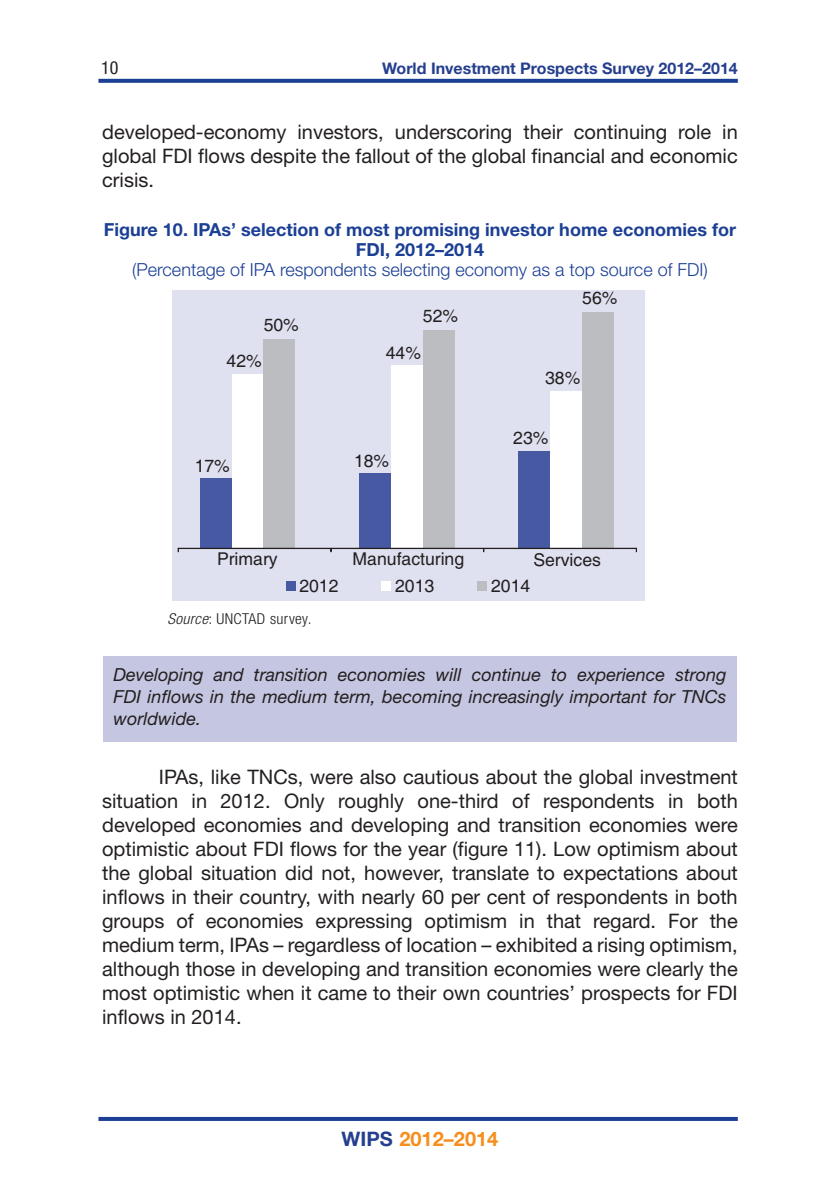
<style>
.page{position:relative;width:840px;height:1191px;background:#fff}
.page>*{position:absolute;margin:0;border:0;box-sizing:border-box;transform-origin:0 0}
.BODY_TEXT{font:20px/24px "Helvetica Neue LT Std";color:#231f20;text-align:justify}
.t1{font:700 20px "Helvetica Neue LT Std";color:#f68e1e}
.KEY_MESSAGE{font:italic 18px/22px "Helvetica Neue LT Std";color:#231f20;text-align:justify}
.TABLE_HEAD{font:700 18px/20px "Helvetica Neue LT Std";color:#1b3f94;text-align:center}
.TABLE_HEAD_1{font:300 18px "Helvetica Neue LT Std";color:#1b3f94}
.t2{font:condensed 18px "Helvetica Neue LT Std";color:#231f20}
.t3{font:17.6px "Helvetica";color:#231f20}
.t4{font:700 16px "Helvetica Neue LT Std";color:#253f8e}
.TABLE_SOURCE{font:300 condensed 15px "Helvetica Neue LT Std";letter-spacing:.025em;color:#231f20;scale:1.05 1}
.s1{font-style:italic}
.s2{color:#253f8e}
</style>
<div class="page">
<svg style="left:98px;top:79px;width:639px;height:4px;background:#254798"></svg>
<hr style="left:98px;top:1117px;width:639px;height:4px;background:#1b3f94">
<div style="left:103px;top:656px;width:633px;height:85px;background:#c5c6e1"></div>
<div style="left:171px;top:290px;width:473px;height:311px;background:#dfe1f0"></div>
<div style="left:200px;top:478px;width:31px;height:70px;background:#4859a4"></div>
<div style="left:359px;top:473px;width:32px;height:75px;background:#4859a4"></div>
<div style="left:518px;top:451px;width:32px;height:97px;background:#4859a4"></div>
<div style="left:231px;top:373px;width:32px;height:175px;background:#fff"></div>
<div style="left:391px;top:365px;width:31px;height:183px;background:#fff"></div>
<div style="left:550px;top:391px;width:31px;height:157px;background:#fff"></div>
<div style="left:263px;top:339px;width:32px;height:209px;background:#bcbdc0"></div>
<div style="left:422px;top:330px;width:32px;height:218px;background:#bcbdc0"></div>
<div style="left:581px;top:312px;width:32px;height:236px;background:#bcbdc0"></div>
<div style="left:178px;top:548px;width:458px;height:1px;border:1px solid #231f20"></div>
<div style="left:286px;top:581px;width:9px;height:9px;background:#4859a4"></div>
<div style="left:381px;top:581px;width:10px;height:9px;background:#fff"></div>
<div style="left:477px;top:581px;width:10px;height:9px;background:#bcbdc0"></div>
<p class="t2" style="left:101px;top:57px;width:19px">10</p>
<p class="t4" style="left:382px;top:58px;width:357px">World Investment Prospects Survey 2012–2014</p>
<p class="BODY_TEXT" style="left:102px;top:120px;width:636px">developed-economy investors, underscoring their continuing role in global FDI flows despite the fallout of the global financial and economic crisis.</p>
<p class="TABLE_HEAD" style="left:104px;top:220px;width:633px">Figure 10. IPAs’ selection of most promising investor home economies for<br>FDI, 2012–2014</p>
<p class="TABLE_HEAD_1" style="left:132px;top:259px;width:576px">(Percentage of IPA respondents selecting economy as a top source of FDI)</p>
<p class="t3" style="left:263px;top:318px;width:37px">50%</p>
<p class="t3" style="left:226px;top:354px;width:37px">42%</p>
<p class="t3" style="left:422px;top:309px;width:37px">52%</p>
<p class="t3" style="left:385px;top:346px;width:37px">44%</p>
<p class="t3" style="left:195px;top:459px;width:37px">17%</p>
<p class="t3" style="left:354px;top:454px;width:37px">18%</p>
<p class="t3" style="left:582px;top:291px;width:37px">56%</p>
<p class="t3" style="left:545px;top:371px;width:37px">38%</p>
<p class="t3" style="left:513px;top:431px;width:37px">23%</p>
<p class="t3" style="left:217px;top:552px;width:62px">Primary</p>
<p class="t3" style="left:352px;top:552px;width:113px">Manufacturing</p>
<p class="t3" style="left:533px;top:552px;width:69px">Services</p>
<p class="t3" style="left:299px;top:579px;width:41px">2012</p>
<p class="t3" style="left:395px;top:579px;width:41px">2013</p>
<p class="t3" style="left:491px;top:579px;width:41px">2014</p>
<p class="TABLE_SOURCE" style="left:167px;top:610px;width:139px"><span class="s1">Source</span>: UNCTAD survey.</p>
<p class="KEY_MESSAGE" style="left:113px;top:663px;width:614px">Developing and transition economies will continue to experience strong FDI inflows in the medium term, becoming increasingly important for TNCs worldwide.</p>
<p class="BODY_TEXT" style="left:102px;top:764px;width:637px;text-indent:57px">IPAs, like TNCs, were also cautious about the global investment situation in 2012. Only roughly one-third of respondents in both developed economies and developing and transition economies were optimistic about FDI flows for the year (figure 11). Low optimism about the global situation did not, however, translate to expectations about inflows in their country, with nearly 60 per cent of respondents in both groups of economies expressing optimism in that regard. For the medium term, IPAs – regardless of location – exhibited a rising optimism, although those in developing and transition economies were clearly the most optimistic when it came to their own countries’ prospects for FDI inflows in 2014.</p>
<p class="t1" style="left:341px;top:1126px;width:158px"><span class="s2">WIPS</span> 2012–2014</p>
</div>
